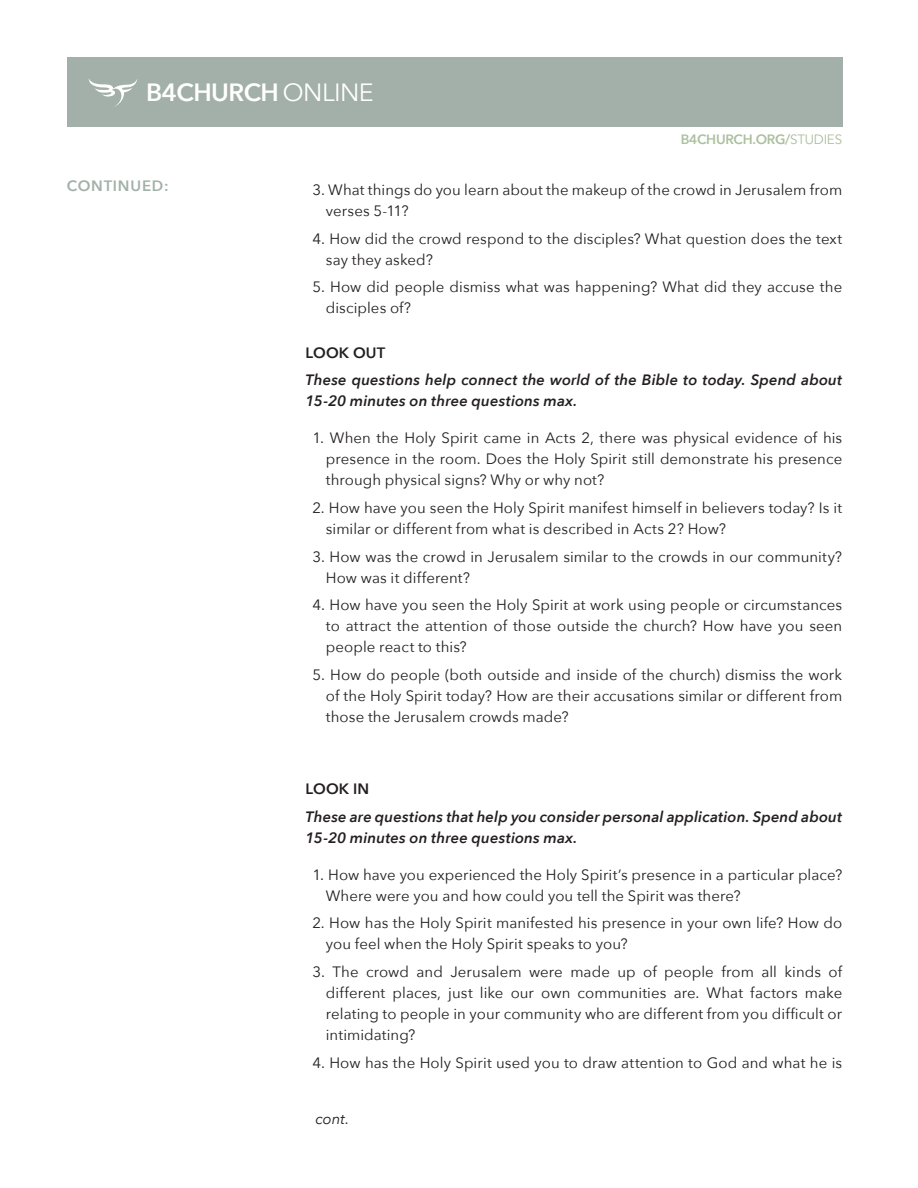
<style>
.page{position:relative;width:918px;height:1188px;background:#fff}
.page>*{position:absolute;margin:0;border:0;box-sizing:border-box;transform-origin:0 0}
.t1{font:600 24.9px "Avenir Next";letter-spacing:-.02em;color:#fff}
.Bullets_2{font:15px/21px "Avenir Next";letter-spacing:.005em;color:#231f20}
.Bullets_2-2{font:italic 600 15px/21px "Avenir Next";letter-spacing:.005em;color:#231f20}
.Bullets_2-3{font:600 15px "Avenir Next";letter-spacing:.01em;color:#231f20}
.Bullets_2-4{font:600 15px "Avenir Next";letter-spacing:.05em;color:#a2b0a9}
.Verses{font:italic 15px "Avenir Next";color:#231f20}
.t2{font:600 13.5px "Avenir Next";letter-spacing:-.02em;color:#acbf9e}
.s1{font-family:"Avenir";font-weight:400}
</style>
<div class="page">
<div style="left:67px;top:57px;width:775px;height:69px;background:#a2b0a9"></div>
<svg style="left:89px;top:79px;width:48px;height:28px"></svg>
<h1 class="t1" style="left:146px;top:71px;width:229px">B4CHURCH <span class="s1">ONLINE</span></h1>
<p class="Bullets_2-4" style="left:67px;top:173px;width:103px">CONTINUED:</p>
<p class="t2" style="left:681px;top:128px;width:163px">B4CHURCH.ORG/<span class="s1">STUDIES</span></p>
<p class="Bullets_2" style="left:326px;top:178px;width:518px;text-indent:-14px">3. What things do you learn about the makeup of the crowd in Jerusalem from verses 5-11?</p>
<p class="Bullets_2" style="left:326px;top:227px;width:518px;text-indent:-14px">4. How did the crowd respond to the disciples? What question does the text say they asked?</p>
<p class="Bullets_2" style="left:326px;top:276px;width:518px;text-indent:-14px">5. How did people dismiss what was happening? What did they accuse the disciples of?</p>
<p class="Bullets_2-3" style="left:306px;top:339px;width:81px">LOOK OUT</p>
<p class="Bullets_2-2" style="left:306px;top:369px;width:538px">These questions help connect the world of the Bible to today. Spend about<br>15-20 minutes on three questions max.</p>
<p class="Bullets_2" style="left:326px;top:427px;width:518px;text-align:justify;text-indent:-14px">1. When the Holy Spirit came in Acts 2, there was physical evidence of his presence in the room. Does the Holy Spirit still demonstrate his presence through physical signs? Why or why not?</p>
<p class="Bullets_2" style="left:326px;top:496px;width:518px;text-indent:-14px">2. How have you seen the Holy Spirit manifest himself in believers today? Is it similar or different from what is described in Acts 2? How?</p>
<p class="Bullets_2" style="left:326px;top:545px;width:518px;text-indent:-14px">3. How was the crowd in Jerusalem similar to the crowds in our community?<br>How was it different?</p>
<p class="Bullets_2" style="left:326px;top:594px;width:518px;text-align:justify;text-indent:-14px">4. How have you seen the Holy Spirit at work using people or circumstances to attract the attention of those outside the church? How have you seen people react to this?</p>
<p class="Bullets_2" style="left:326px;top:664px;width:518px;text-align:justify;text-indent:-14px">5. How do people (both outside and inside of the church) dismiss the work of the Holy Spirit today? How are their accusations similar or different from those the Jerusalem crowds made?</p>
<p class="Bullets_2-3" style="left:306px;top:776px;width:65px">LOOK IN</p>
<p class="Bullets_2-2" style="left:306px;top:806px;width:538px">These are questions that help you consider personal application. Spend about<br>15-20 minutes on three questions max.</p>
<p class="Bullets_2" style="left:326px;top:863px;width:518px;text-indent:-14px">1. How have you experienced the Holy Spirit’s presence in a particular place?<br>Where were you and how could you tell the Spirit was there?</p>
<p class="Bullets_2" style="left:326px;top:912px;width:518px;text-indent:-14px">2. How has the Holy Spirit manifested his presence in your own life? How do you feel when the Holy Spirit speaks to you?</p>
<p class="Bullets_2" style="left:326px;top:961px;width:518px;text-align:justify;text-indent:-14px">3. The crowd and Jerusalem were made up of people from all kinds of different places, just like our own communities are. What factors make relating to people in your community who are different from you difficult or intimidating?</p>
<p class="Bullets_2" style="left:312px;top:1051px;width:531px">4. How has the Holy Spirit used you to draw attention to God and what he is</p>
<p class="Verses" style="left:315px;top:1106px;width:36px">cont.</p>
</div>
